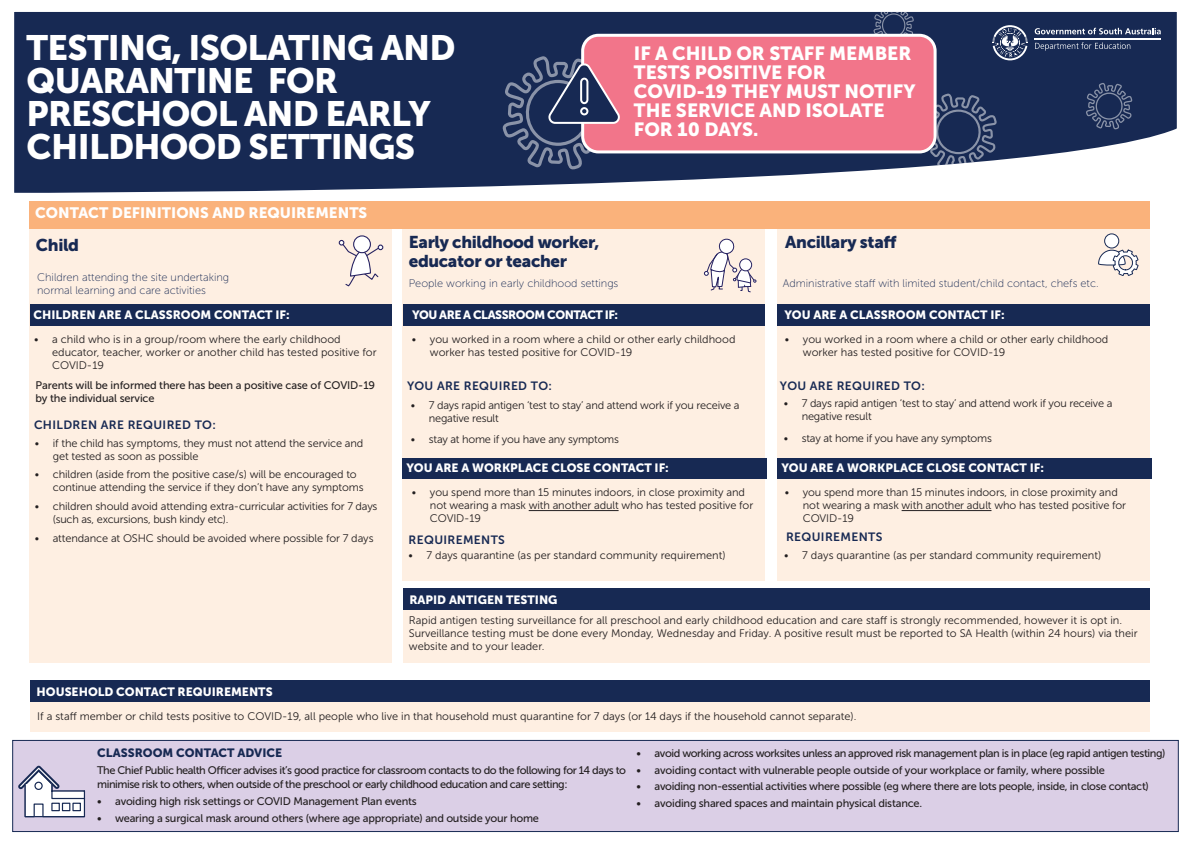
<style>
.page{position:relative;width:1191px;height:842px;background:#fff}
.page>*{position:absolute;margin:0;border:0;box-sizing:border-box;transform-origin:0 0}
.t1{font:35px/33px "Museo Sans 900";letter-spacing:-.02em;color:#fff}
.t2{font:19px/19px "Museo Sans 900";color:#fff}
.t3{font:17px/19px "Museo Sans 900";letter-spacing:-.02em;color:#172953}
.t4{font:15px "Museo Sans 900";color:#fff}
.t5{font:12px "Museo Sans 900";color:#fff}
.t6{font:12px "Museo Sans 700";letter-spacing:.03em;color:#172953}
.t7{font:12px "Museo Sans 900";letter-spacing:-.04em;color:#fff}
.t8{font:12px "Museo Sans 900";color:#172953}
.t9{font:11px/13px "Museo Sans 300";letter-spacing:-.005em;color:#231f20}
.t10{font:11px/14px "Museo Sans 500";letter-spacing:-.03em;color:#231f20}
.t11{font:11px/13px "Museo Sans 100";color:#172953}
.t12{font:11px/13px "Museo Sans 500";letter-spacing:-.01em;color:#231f20}
</style>
<div class="page">
<div style="left:29px;top:228px;width:363px;height:434px;background:#feefe2"></div>
<div style="left:30px;top:304px;width:362px;height:21px;background:#172953"></div>
<svg style="left:14px;top:11px;width:1163px;height:182px;background:#354469"></svg>
<svg style="left:1035px;top:42px;width:95px;height:9px"></svg>
<hr style="left:1034px;top:38px;width:126px;height:2px;background:#fff">
<svg style="left:1034px;top:28px;width:126px;height:6px"></svg>
<svg style="left:992px;top:25px;width:35px;height:35px"></svg>
<div style="left:30px;top:696px;width:1119px;height:35px;background:#feefe2"></div>
<div style="left:30px;top:680px;width:1119px;height:22px;background:#172953"></div>
<div style="left:402px;top:228px;width:363px;height:353px;background:#feefe2"></div>
<div style="left:402px;top:458px;width:365px;height:21px;background:#172953"></div>
<div style="left:403px;top:304px;width:362px;height:21px;background:#172953"></div>
<div style="left:777px;top:228px;width:372px;height:353px;background:#feefe2"></div>
<svg style="left:1098px;top:233px;width:40px;height:43px"></svg>
<div style="left:777px;top:304px;width:372px;height:21px;background:#172953"></div>
<div style="left:777px;top:458px;width:374px;height:21px;background:#172953"></div>
<svg style="left:354px;top:236px;width:16px;height:17px"></svg>
<div style="left:353px;top:235px;width:18px;height:18px;border:1px solid #252161;border-radius:50%"></div>
<svg style="left:339px;top:240px;width:44px;height:47px"></svg>
<svg style="left:704px;top:239px;width:52px;height:54px"></svg>
<div style="left:12px;top:740px;width:1166px;height:92px;background:#dbcfe6;border:1px solid #172953"></div>
<svg style="left:18px;top:766px;width:68px;height:52px"></svg>
<div style="left:403px;top:604px;width:746px;height:58px;background:#feefe2"></div>
<div style="left:403px;top:588px;width:746px;height:22px;background:#172953"></div>
<hr style="left:529px;top:510px;width:89px;height:1px;background:#231f20">
<hr style="left:901px;top:510px;width:90px;height:1px;background:#231f20">
<div style="left:29px;top:201px;width:1120px;height:27px;background:#fab27b"></div>
<div style="left:582px;top:35px;width:353px;height:117px;background:#f2758a;border-radius:16px"></div>
<div style="left:581px;top:34px;width:355px;height:119px;border:3px solid #fff;border-radius:16px"></div>
<svg style="left:502px;top:56px;width:121px;height:113px"></svg>
<p class="t1" style="left:27px;top:31px;width:430px">TESTING, ISOLATING AND<br>QUARANTINE FOR<br>PRESCHOOL AND EARLY<br>CHILDHOOD SETTINGS</p>
<p class="t2" style="left:634px;top:44px;width:283px">IF A CHILD OR STAFF MEMBER<br>TESTS POSITIVE FOR<br>COVID-19 THEY MUST NOTIFY<br>THE SERVICE AND ISOLATE<br>FOR 10 DAYS.</p>
<p class="t4" style="left:35px;top:204px;width:334px">CONTACT DEFINITIONS AND REQUIREMENTS</p>
<p class="t3" style="left:36px;top:236px;width:45px">Child</p>
<p class="t3" style="left:409px;top:233px;width:192px">Early childhood worker, educator or teacher</p>
<p class="t11" style="left:37px;top:271px;width:193px">Children attending the site undertaking normal learning and care activities</p>
<p class="t11" style="left:409px;top:277px;width:211px">People working in early childhood settings</p>
<p class="t5" style="left:33px;top:308px;width:258px">CHILDREN ARE A CLASSROOM CONTACT IF:</p>
<p class="t7" style="left:412px;top:308px;width:207px">YOU ARE A CLASSROOM CONTACT IF:</p>
<p class="t3" style="left:785px;top:232px;width:113px">Ancillary staff</p>
<p class="t11" style="left:782px;top:277px;width:317px">Administrative staff with limited student/child contact, chefs etc.</p>
<p class="t5" style="left:784px;top:308px;width:222px">YOU ARE A CLASSROOM CONTACT IF:</p>
<p class="t9" style="left:52px;top:333px;width:326px;text-indent:-18px">• a child who is in a group/room where the early childhood educator, teacher, worker or another child has tested positive for<br>COVID-19</p>
<p class="t12" style="left:35px;top:379px;width:341px">Parents will be informed there has been a positive case of COVID-19 by the individual service</p>
<p class="t6" style="left:34px;top:418px;width:183px">CHILDREN ARE REQUIRED TO:</p>
<p class="t9" style="left:53px;top:436px;width:312px;text-indent:-18px">• if the child has symptoms, they must not attend the service and get tested as soon as possible</p>
<p class="t9" style="left:53px;top:468px;width:312px;text-indent:-18px">• children (aside from the positive case/s) will be encouraged to continue attending the service if they don’t have any symptoms</p>
<p class="t9" style="left:53px;top:500px;width:326px;text-indent:-18px">• children should avoid attending extra-curricular activities for 7 days (such as, excursions, bush kindy etc).</p>
<p class="t9" style="left:35px;top:531px;width:340px">• attendance at OSHC should be avoided where possible for 7 days</p>
<p class="t9" style="left:430px;top:333px;width:307px;text-indent:-18px">• you worked in a room where a child or other early childhood worker has tested positive for COVID-19</p>
<p class="t6" style="left:407px;top:379px;width:146px">YOU ARE REQUIRED TO:</p>
<p class="t9" style="left:803px;top:333px;width:307px;text-indent:-18px">• you worked in a room where a child or other early childhood worker has tested positive for COVID-19</p>
<p class="t6" style="left:780px;top:379px;width:146px">YOU ARE REQUIRED TO:</p>
<p class="t9" style="left:429px;top:398px;width:312px;text-indent:-18px">• 7 days rapid antigen ‘test to stay’ and attend work if you receive a negative result</p>
<p class="t9" style="left:411px;top:433px;width:210px">• stay at home if you have any symptoms</p>
<p class="t9" style="left:801px;top:397px;width:312px;text-indent:-18px">• 7 days rapid antigen ‘test to stay’ and attend work if you receive a negative result</p>
<p class="t9" style="left:783px;top:431px;width:210px">• stay at home if you have any symptoms</p>
<p class="t5" style="left:406px;top:461px;width:264px">YOU ARE A WORKPLACE CLOSE CONTACT IF:</p>
<p class="t5" style="left:781px;top:461px;width:264px">YOU ARE A WORKPLACE CLOSE CONTACT IF:</p>
<p class="t9" style="left:430px;top:486px;width:325px;text-indent:-18px">• you spend more than 15 minutes indoors, in close proximity and not wearing a mask with another adult who has tested positive for<br>COVID-19</p>
<p class="t9" style="left:803px;top:486px;width:325px;text-indent:-18px">• you spend more than 15 minutes indoors, in close proximity and not wearing a mask with another adult who has tested positive for<br>COVID-19</p>
<p class="t6" style="left:408px;top:533px;width:98px">REQUIREMENTS</p>
<p class="t9" style="left:408px;top:549px;width:318px">• 7 days quarantine (as per standard community requirement)</p>
<p class="t6" style="left:786px;top:530px;width:98px">REQUIREMENTS</p>
<p class="t9" style="left:784px;top:548px;width:318px">• 7 days quarantine (as per standard community requirement)</p>
<p class="t5" style="left:409px;top:593px;width:150px">RAPID ANTIGEN TESTING</p>
<p class="t9" style="left:409px;top:614px;width:730px">Rapid antigen testing surveillance for all preschool and early childhood education and care staff is strongly recommended, however it is opt in.<br>Surveillance testing must be done every Monday, Wednesday and Friday. A positive result must be reported to SA Health (within 24 hours) via their website and to your leader.</p>
<p class="t5" style="left:37px;top:685px;width:238px">HOUSEHOLD CONTACT REQUIREMENTS</p>
<p class="t9" style="left:37px;top:710px;width:820px">If a staff member or child tests positive to COVID-19, all people who live in that household must quarantine for 7 days (or 14 days if the household cannot separate).</p>
<p class="t8" style="left:97px;top:746px;width:187px">CLASSROOM CONTACT ADVICE</p>
<p class="t10" style="left:97px;top:763px;width:530px">The Chief Public health Officer advises it’s good practice for classroom contacts to do the following for 14 days to minimise risk to others, when outside of the preschool or early childhood education and care setting:</p>
<p class="t10" style="left:97px;top:794px;width:321px">• avoiding high risk settings or COVID Management Plan events</p>
<p class="t10" style="left:97px;top:811px;width:443px">• wearing a surgical mask around others (where age appropriate) and outside your home</p>
<p class="t10" style="left:636px;top:746px;width:530px">• avoid working across worksites unless an approved risk management plan is in place (eg rapid antigen testing)</p>
<p class="t10" style="left:636px;top:763px;width:470px">• avoiding contact with vulnerable people outside of your workplace or family, where possible</p>
<p class="t10" style="left:636px;top:780px;width:514px">• avoiding non-essential activities where possible (eg where there are lots people, inside, in close contact)</p>
<p class="t10" style="left:636px;top:796px;width:287px">• avoiding shared spaces and maintain physical distance.</p>
</div>
